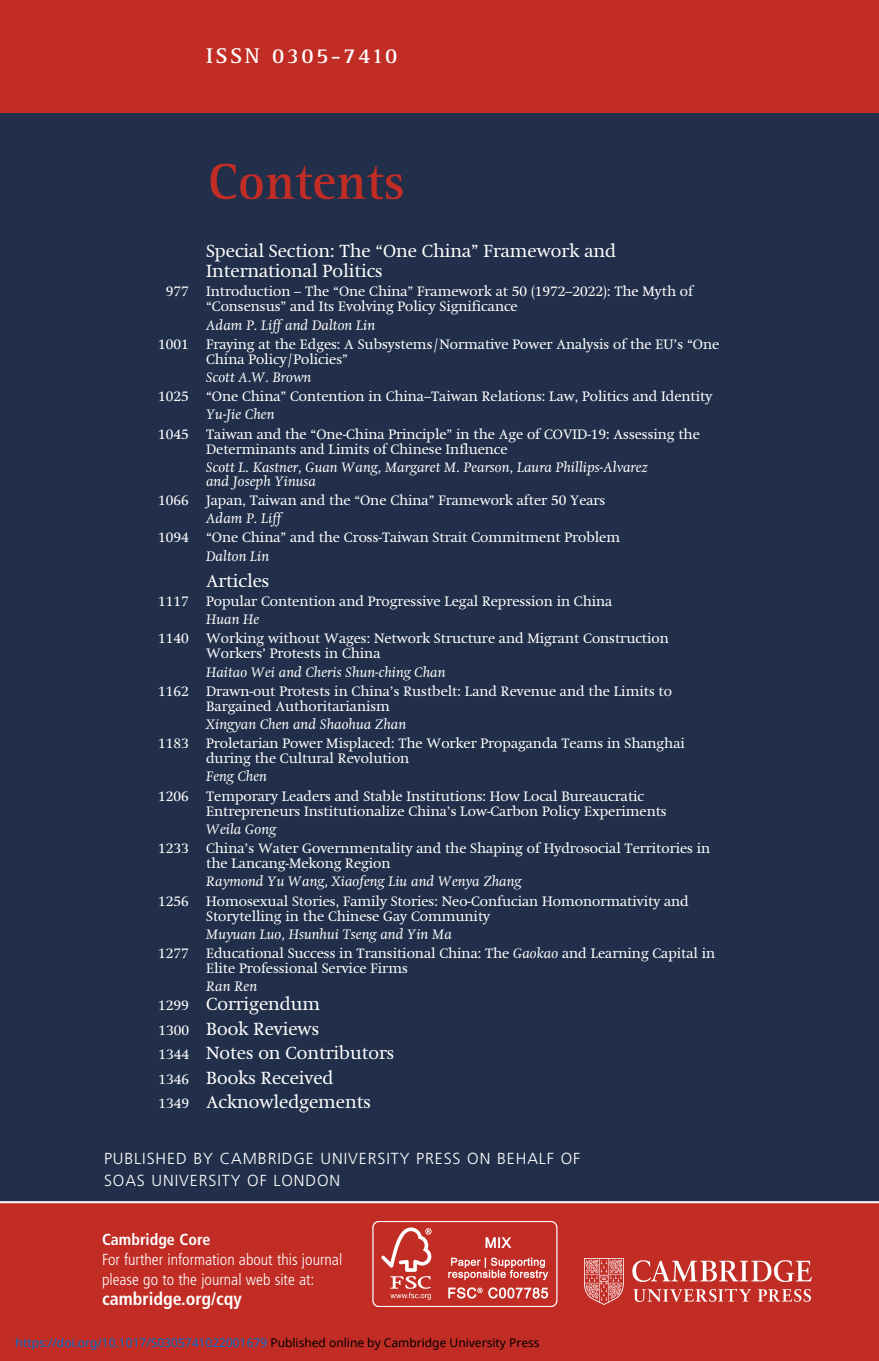
<style>
.page{position:relative;width:879px;height:1361px;background:#c12c24}
.page>*{position:absolute;margin:0;border:0;box-sizing:border-box;transform-origin:0 0}
.t1{font:700 52px "Rotis Serif";color:#c12c24}
.t2{font:700 22px "Rotis Serif";letter-spacing:.11em;color:#fff}
.t3{font:18px/24.4px "Hollander Com";color:#fff}
.t4{font:700 condensed 18px "Frutiger";color:#fff}
.t5{font:300 condensed 16px/20px "Frutiger";color:#fff}
.t6{font:300 16px/22px "Frutiger";letter-spacing:.055em;color:#fff}
.t7{font:700 condensed 16px "Frutiger";color:#fff}
.t8{font:14px/15px "Hollander Com";color:#fff}
.t9{font:italic 14px/14px "Hollander Com";color:#fff}
.t10{font:12px "Noto Sans";color:#0172cf}
.s1{font-style:italic}
.s2{font-size:14px}
.s3{color:#000}
</style>
<div class="page">
<div style="left:0;top:113px;width:879px;height:1248px;background:#222f4a"></div>
<div style="left:0;top:1202px;width:879px;height:159px;background:#c12c24"></div>
<hr style="left:0;top:1201px;width:879px;height:2px;background:#fff">
<img style="left:373px;top:1221px;width:185px;height:85px">
<img style="left:585px;top:1259px;width:226px;height:46px">
<h2 class="t2" style="left:206px;top:47px;width:193px">ISSN 0305-7410</h2>
<h1 class="t1" style="left:208px;top:163px;width:198px">Contents</h1>
<p class="t3" style="left:206px;top:242px;width:411px;line-height:20px">Special Section: The “One China” Framework and<br>International Politics</p>
<p class="t8" style="left:206px;top:285px;width:488px;text-indent:-40px">977 Introduction – The “One China” Framework at 50 (1972–2022): The Myth of “Consensus” and Its Evolving Policy Significance</p>
<p class="t9" style="left:206px;top:319px;width:171px">Adam P. Liff and Dalton Lin</p>
<p class="t8" style="left:206px;top:337px;width:514px;text-indent:-48px">1001 Fraying at the Edges: A Subsystems/Normative Power Analysis of the EU’s “One<br>China Policy/Policies”</p>
<p class="t9" style="left:206px;top:371px;width:107px">Scott A.W. Brown</p>
<p class="t8" style="left:158px;top:390px;width:556px">1025 “One China” Contention in China–Taiwan Relations: Law, Politics and Identity</p>
<p class="t9" style="left:206px;top:408px;width:70px">Yu-Jie Chen</p>
<p class="t8" style="left:206px;top:427px;width:495px;text-indent:-48px">1045 Taiwan and the “One-China Principle” in the Age of COVID-19: Assessing the<br>Determinants and Limits of Chinese Influence</p>
<p class="t9" style="left:206px;top:461px;width:443px">Scott L. Kastner, Guan Wang, Margaret M. Pearson, Laura Phillips-Alvarez and Joseph Yinusa</p>
<p class="t8" style="left:158px;top:494px;width:449px">1066 Japan, Taiwan and the “One China” Framework after 50 Years</p>
<p class="t9" style="left:206px;top:512px;width:77px">Adam P. Liff</p>
<p class="t8" style="left:158px;top:531px;width:463px">1094 “One China” and the Cross-Taiwan Strait Commitment Problem</p>
<p class="t9" style="left:206px;top:550px;width:65px">Dalton Lin</p>
<p class="t3" style="left:206px;top:570px;width:65px">Articles</p>
<p class="t8" style="left:158px;top:595px;width:456px">1117 Popular Contention and Progressive Legal Repression in China</p>
<p class="t9" style="left:206px;top:613px;width:55px">Huan He</p>
<p class="t8" style="left:206px;top:632px;width:464px;text-indent:-48px">1140 Working without Wages: Network Structure and Migrant Construction<br>Workers’ Protests in China</p>
<p class="t9" style="left:206px;top:666px;width:241px">Haitao Wei and Cheris Shun-ching Chan</p>
<p class="t8" style="left:206px;top:684px;width:467px;text-indent:-48px">1162 Drawn-out Protests in China’s Rustbelt: Land Revenue and the Limits to<br>Bargained Authoritarianism</p>
<p class="t9" style="left:206px;top:718px;width:201px">Xingyan Chen and Shaohua Zhan</p>
<p class="t8" style="left:206px;top:737px;width:480px;text-indent:-48px">1183 Proletarian Power Misplaced: The Worker Propaganda Teams in Shanghai during the Cultural Revolution</p>
<p class="t9" style="left:206px;top:770px;width:62px">Feng Chen</p>
<p class="t8" style="left:206px;top:789px;width:462px;text-indent:-48px">1206 Temporary Leaders and Stable Institutions: How Local Bureaucratic<br>Entrepreneurs Institutionalize China’s Low-Carbon Policy Experiments</p>
<p class="t9" style="left:206px;top:823px;width:71px">Weila Gong</p>
<p class="t8" style="left:206px;top:842px;width:506px;text-indent:-48px">1233 China’s Water Governmentality and the Shaping of Hydrosocial Territories in the Lancang-Mekong Region</p>
<p class="t9" style="left:206px;top:875px;width:317px">Raymond Yu Wang, Xiaofeng Liu and Wenya Zhang</p>
<p class="t8" style="left:206px;top:894px;width:484px;text-indent:-48px">1256 Homosexual Stories, Family Stories: Neo-Confucian Homonormativity and<br>Storytelling in the Chinese Gay Community</p>
<p class="t8" style="left:158px;top:925px;width:559px;line-height:19.2px;text-indent:48px"><span class="s1">Muyuan Luo, Hsunhui Tseng and Yin Ma<br></span>1277 Educational Success in Transitional China: The <span class="s1">Gaokao</span> and Learning Capital in</p>
<p class="t8" style="left:206px;top:961px;width:203px">Elite Professional Service Firms</p>
<p class="t9" style="left:206px;top:980px;width:53px">Ran Ren</p>
<p class="t3" style="left:158px;top:993px;width:238px"><span class="s2">1299</span> Corrigendum<br><span class="s2">1300</span> Book Reviews<br><span class="s2">1344</span> Notes on Contributors<br><span class="s2">1346</span> Books Received<br><span class="s2">1349</span> Acknowledgements</p>
<p class="t6" style="left:104px;top:1148px;width:478px">PUBLISHED BY CAMBRIDGE UNIVERSITY PRESS ON BEHALF OF<br>SOAS UNIVERSITY OF LONDON</p>
<p class="t7" style="left:102px;top:1233px;width:110px">Cambridge Core</p>
<p class="t5" style="left:102px;top:1250px;width:242px">For further information about this journal please go to the journal web site at:</p>
<p class="t4" style="left:102px;top:1291px;width:141px">cambridge.org/cqy</p>
<p class="t10" style="left:16px;top:1334px;width:525px">https://doi.org/10.1017/S0305741022001679 <span class="s3">Published online by Cambridge University Press</span></p>
</div>
